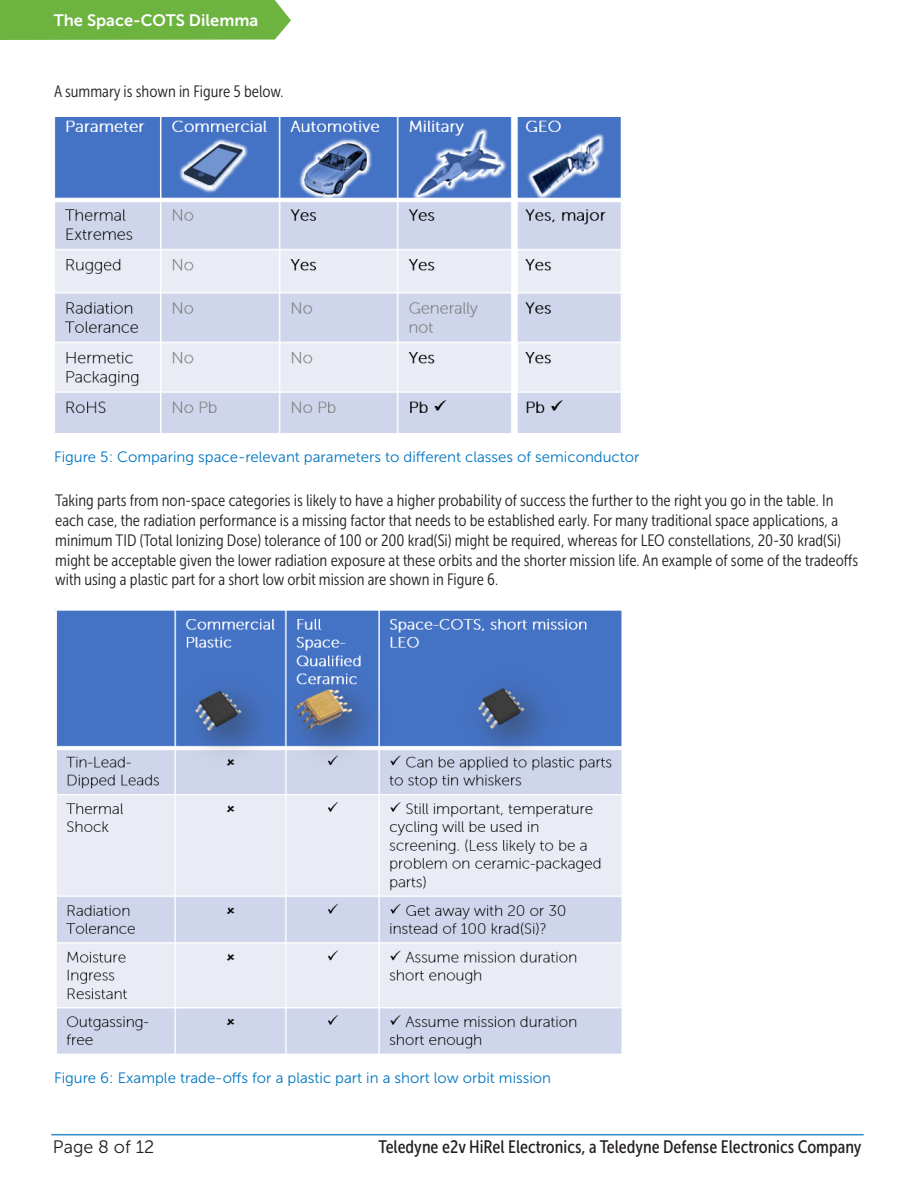
<style>
.page{position:relative;width:918px;height:1188px;background:#fff}
.page>*{position:absolute;margin:0;border:0;box-sizing:border-box;transform-origin:0 0}
.t1{font:18px "Museo Sans Cond 500";color:#231f20}
.t2{font:18px "Museo Sans 300";color:#231f20}
.t3{font:16.5px/19.8px "Museo Sans Cond 300";color:#231f20}
.t4{font:16.5px "Museo Sans 700";color:#fff}
.t5{font:15px "Museo Sans 300";color:#0076c0}
</style>
<div class="page">
<div style="left:0;top:0;width:291px;height:40px;background:#6cb33f"></div>
<hr style="left:51px;top:1134px;width:813px;height:1px;background:#0074be">
<img style="left:54px;top:118px;width:567px;height:314px">
<img style="left:55px;top:609px;width:567px;height:445px">
<p class="t4" style="left:54px;top:11px;width:206px">The Space-COTS Dilemma</p>
<p class="t3" style="left:54px;top:81px;width:231px">A summary is shown in Figure 5 below.</p>
<p class="t5" style="left:54px;top:448px;width:587px">Figure 5: Comparing space-relevant parameters to different classes of semiconductor</p>
<p class="t3" style="left:55px;top:491px;width:805px">Taking parts from non-space categories is likely to have a higher probability of success the further to the right you go in the table. In each case, the radiation performance is a missing factor that needs to be established early. For many traditional space applications, a minimum TID (Total Ionizing Dose) tolerance of 100 or 200 krad(Si) might be required, whereas for LEO constellations, 20-30 krad(Si) might be acceptable given the lower radiation exposure at these orbits and the shorter mission life. An example of some of the tradeoffs with using a plastic part for a short low orbit mission are shown in Figure 6.</p>
<p class="t5" style="left:54px;top:1070px;width:499px">Figure 6: Example trade-offs for a plastic part in a short low orbit mission</p>
<p class="t2" style="left:53px;top:1137px;width:103px">Page 8 of 12</p>
<p class="t1" style="left:379px;top:1137px;width:485px">Teledyne e2v HiRel Electronics, a Teledyne Defense Electronics Company</p>
</div>
